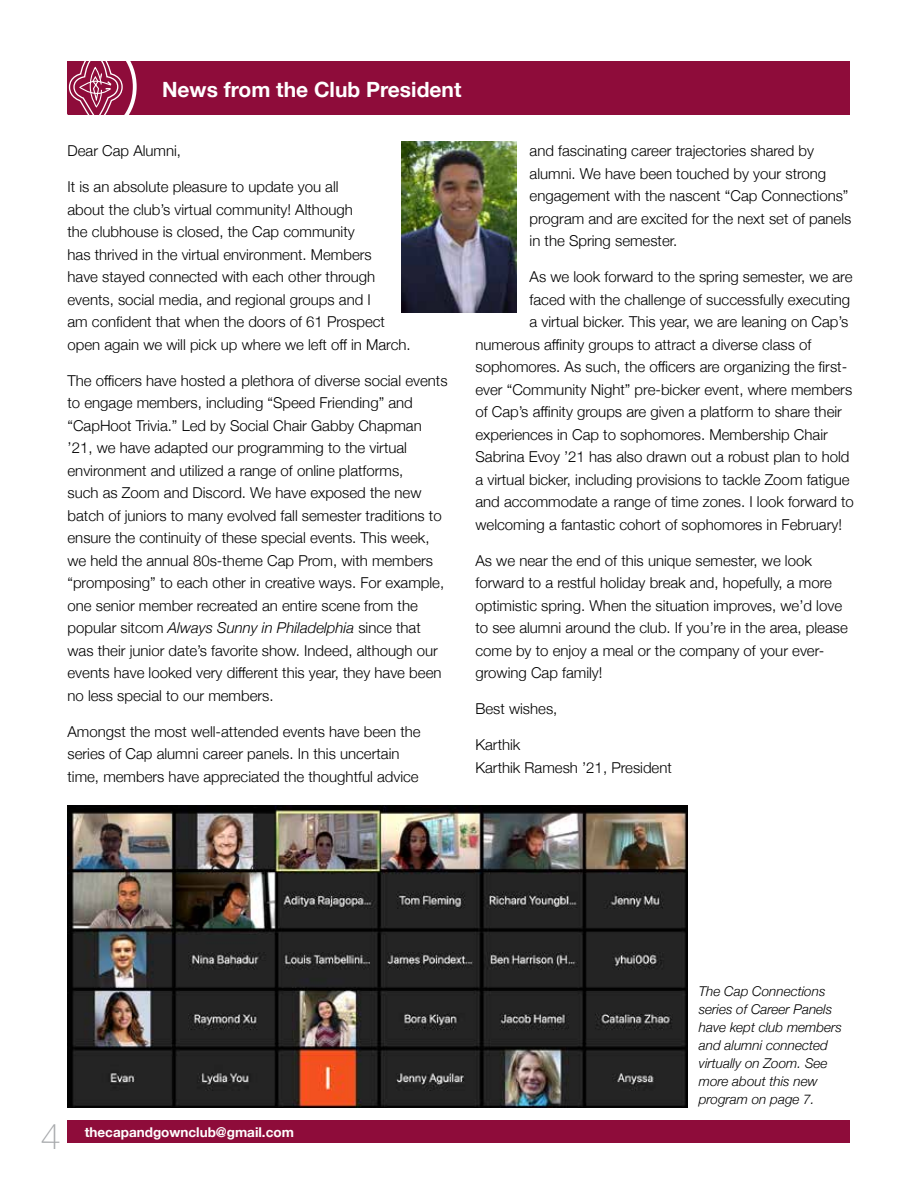
<style>
.page{position:relative;width:918px;height:1188px;background:#fff}
.page>*{position:absolute;margin:0;border:0;box-sizing:border-box;transform-origin:0 0}
.t1{font:100 36px "Helvetica Neue";color:#a7a9ac}
.t2{font:700 21px "Helvetica Neue";color:#fff}
.t3{font:300 15px/22.5px "Helvetica Neue";color:#000}
.t4{font:italic 300 13.5px/18px "Helvetica Neue";color:#000}
.t5{font:700 13.5px "Helvetica Neue";color:#fff}
.s1{font-style:italic}
</style>
<div class="page">
<div style="left:68px;top:1120px;width:782px;height:23px;background:#8e0c3a"></div>
<div style="left:68px;top:61px;width:782px;height:54px;background:#8e0c3a"></div>
<svg style="left:68px;top:61px;width:69px;height:54px"></svg>
<img style="left:402px;top:142px;width:114px;height:171px">
<img style="left:68px;top:805px;width:619px;height:303px">
<h2 class="t2" style="left:162px;top:73px;width:301px">News from the Club President</h2>
<p class="t3" style="left:68px;top:139px;width:115px">Dear Cap Alumni,</p>
<p class="t3" style="left:68px;top:175px;width:345px">It is an absolute pleasure to update you all<br>about the club’s virtual community! Although<br>the clubhouse is closed, the Cap community<br>has thrived in the virtual environment. Members<br>have stayed connected with each other through events, social media, and regional groups and I<br>am confident that when the doors of 61 Prospect open again we will pick up where we left off in March.</p>
<p class="t3" style="left:68px;top:368px;width:382px">The officers have hosted a plethora of diverse social events to engage members, including “Speed Friending” and “CapHoot Trivia.” Led by Social Chair Gabby Chapman ’21, we have adapted our programming to the virtual environment and utilized a range of online platforms,<br>such as Zoom and Discord. We have exposed the new batch of juniors to many evolved fall semester traditions to ensure the continuity of these special events. This week, we held the annual 80s-theme Cap Prom, with members “promposing” to each other in creative ways. For example, one senior member recreated an entire scene from the popular sitcom <span class="s1">Always Sunny in Philadelphia</span> since that was their junior date’s favorite show. Indeed, although our events have looked very different this year, they have been no less special to our members.</p>
<p class="t3" style="left:68px;top:719px;width:355px">Amongst the most well-attended events have been the series of Cap alumni career panels. In this uncertain time, members have appreciated the thoughtful advice</p>
<p class="t3" style="left:530px;top:139px;width:323px">and fascinating career trajectories shared by alumni. We have been touched by your strong engagement with the nascent “Cap Connections” program and are excited for the next set of panels in the Spring semester.</p>
<p class="t3" style="left:530px;top:265px;width:324px">As we look forward to the spring semester, we are</p>
<p class="t3" style="left:530px;top:287px;width:322px">faced with the challenge of successfully executing</p>
<p class="t3" style="left:530px;top:310px;width:320px">a virtual bicker. This year, we are leaning on Cap’s</p>
<p class="t3" style="left:475px;top:332px;width:337px">numerous affinity groups to attract a diverse class of</p>
<p class="t3" style="left:475px;top:355px;width:373px">sophomores. As such, the officers are organizing the first-</p>
<p class="t3" style="left:475px;top:377px;width:378px">ever “Community Night” pre-bicker event, where members</p>
<p class="t3" style="left:475px;top:400px;width:368px">of Cap’s affinity groups are given a platform to share their</p>
<p class="t3" style="left:475px;top:422px;width:354px">experiences in Cap to sophomores. Membership Chair</p>
<p class="t3" style="left:475px;top:445px;width:376px">Sabrina Evoy ’21 has also drawn out a robust plan to hold</p>
<p class="t3" style="left:475px;top:467px;width:376px">a virtual bicker, including provisions to tackle Zoom fatigue</p>
<p class="t3" style="left:475px;top:490px;width:380px">and accommodate a range of time zones. I look forward to</p>
<p class="t3" style="left:475px;top:512px;width:368px">welcoming a fantastic cohort of sophomores in February!</p>
<p class="t3" style="left:475px;top:548px;width:374px">As we near the end of this unique semester, we look forward to a restful holiday break and, hopefully, a more optimistic spring. When the situation improves, we’d love to see alumni around the club. If you’re in the area, please come by to enjoy a meal or the company of your ever&shy;growing Cap family!</p>
<p class="t3" style="left:475px;top:697px;width:83px">Best wishes,</p>
<p class="t3" style="left:475px;top:733px;width:198px">Karthik<br>Karthik Ramesh ’21, President</p>
<h1 class="t1" style="left:41px;top:1109px;width:22px">4</h1>
<p class="t5" style="left:85px;top:1121px;width:211px">thecapandgownclub@gmail.com</p>
<p class="t4" style="left:699px;top:982px;width:145px">The Cap Connections series of Career Panels have kept club members and alumni connected virtually on Zoom. See more about this new program on page 7.</p>
</div>
